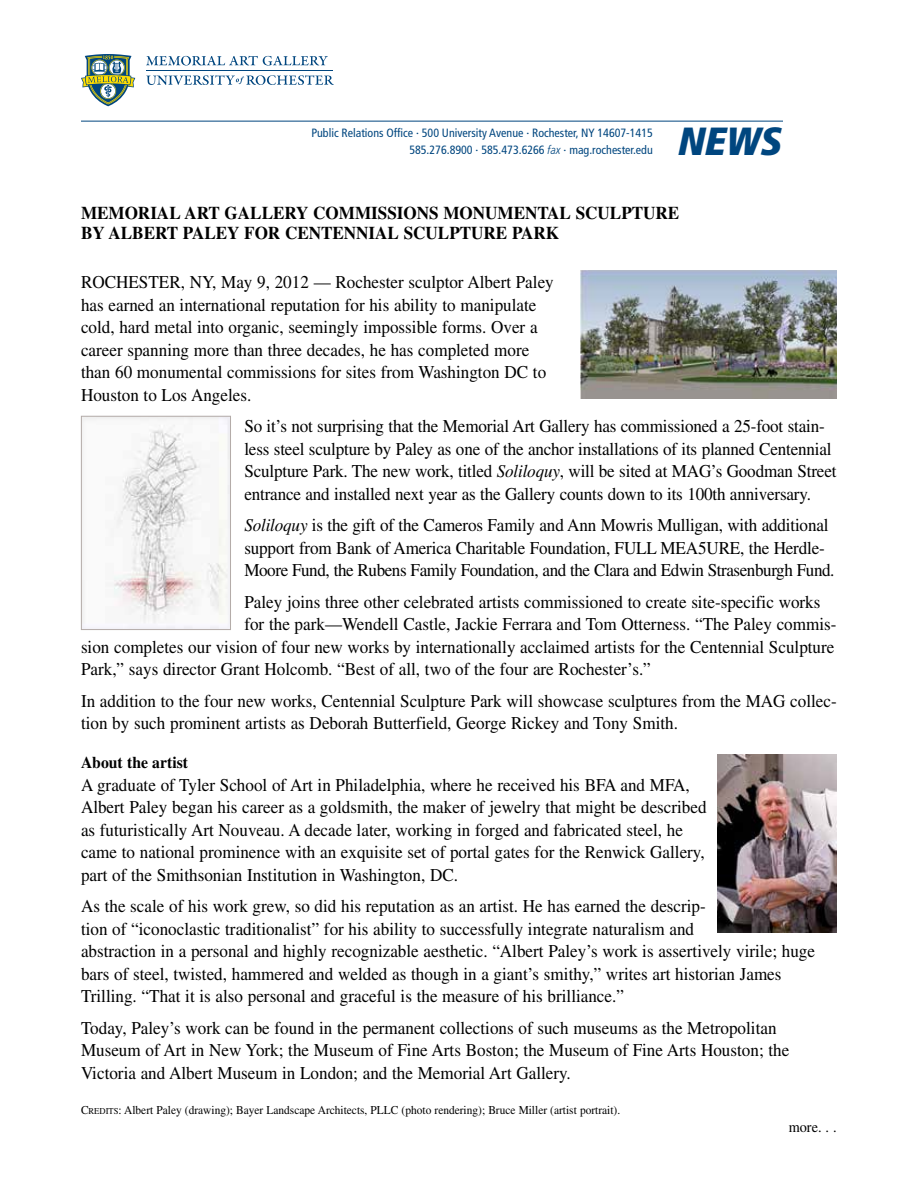
<style>
.page{position:relative;width:918px;height:1188px;background:#fff}
.page>*{position:absolute;margin:0;border:0;box-sizing:border-box;transform-origin:0 0}
.t1{font:39.3px "Frutiger LT Pro Extra Blk Cn Ita";color:#00467f}
.second_paragraph{font:18px/22.5px "Times";color:#000;scale:.95 1}
.t2{font:700 18px/19.5px "Times";color:#000;scale:.95 1}
.subhead{font:700 16.5px "Times";color:#000;scale:.95 1}
.checklist_space_abov{font:15px "Times";color:#000;scale:.95 1}
.t3{font:condensed 12px/16.5px "Frutiger LT Pro";color:#00467f;text-align:right}
.checklist_space_abov-2{font:12px "Times";color:#000;scale:.95 1}
.s1{font-weight:300;font-style:italic}
.s2{font-style:italic}
.s3{font-style:inherit}
.s4{font-size:9px}
</style>
<div class="page">
<svg style="left:81px;top:54px;width:54px;height:52px"></svg>
<hr style="left:147px;top:70px;width:186px;height:1px;background:#00467f">
<svg style="left:146px;top:56px;width:182px;height:10px"></svg>
<svg style="left:146px;top:75px;width:188px;height:10px"></svg>
<hr style="left:81px;top:121px;width:702px;height:1px;background:#00467f">
<img style="left:718px;top:754px;width:119px;height:178px">
<img style="left:581px;top:270px;width:256px;height:129px">
<img style="left:83px;top:418px;width:146px;height:210px">
<div style="left:81px;top:416px;width:150px;height:214px;border:1px solid #b3aba8"></div>
<p class="t3" style="left:311px;top:125px;width:343px">Public Relations Office · 500 University Avenue · Rochester, NY 14607-1415<br>585.276.8900 · 585.473.6266 <span class="s1">fax</span> · mag.rochester.edu</p>
<h1 class="t1" style="left:679px;top:117px;width:105px">NEWS</h1>
<p class="t2" style="left:81px;top:203px;width:631px">MEMORIAL ART GALLERY COMMISSIONS MONUMENTAL SCULPTURE<br>BY ALBERT PALEY FOR CENTENNIAL SCULPTURE PARK</p>
<p class="second_paragraph" style="left:81px;top:271px;width:499px">ROCHESTER, NY, May 9, 2012 — Rochester sculptor Albert Paley has earned an international reputation for his ability to manipulate cold, hard metal into organic, seemingly impossible forms. Over a career spanning more than three decades, he has completed more than 60 monumental commissions for sites from Washington DC to Houston to Los Angeles.</p>
<p class="second_paragraph" style="left:244px;top:415px;width:625px">So it’s not surprising that the Memorial Art Gallery has commissioned a 25-foot stain&shy;less steel sculpture by Paley as one of the anchor installations of its planned Centennial Sculpture Park. The new work, titled <span class="s2">Soliloquy</span>, will be sited at MAG’s Goodman Street entrance and installed next year as the Gallery counts down to its 100th anniversary.</p>
<p class="second_paragraph" style="left:244px;top:514px;width:623px"><span class="s2">Soliloquy</span> is the gift of the Cameros Family and Ann Mowris Mulligan, with additional support from Bank of America Charitable Foundation, FULL MEA5URE, the Herdle-<br>Moore Fund, the Rubens Family Foundation, and the Clara and Edwin Strasenburgh Fund.</p>
<p class="second_paragraph" style="left:244px;top:590px;width:608px">Paley joins three other celebrated artists commissioned to create site-specific works</p>
<p class="second_paragraph" style="left:244px;top:613px;width:625px">for the park—Wendell Castle, Jackie Ferrara and Tom Otterness. “The Paley commis-</p>
<p class="second_paragraph" style="left:81px;top:635px;width:795px">sion completes our vision of four new works by internationally acclaimed artists for the Centennial Sculpture</p>
<p class="second_paragraph" style="left:81px;top:658px;width:601px">Park,” says director Grant Holcomb. “Best of all, two of the four are Rochester’s.”</p>
<p class="second_paragraph" style="left:81px;top:689px;width:797px">In addition to the four new works, Centennial Sculpture Park will showcase sculptures from the MAG collec&shy;tion by such prominent artists as Deborah Butterfield, George Rickey and Tony Smith.</p>
<p class="subhead" style="left:81px;top:753px;width:114px">About the artist</p>
<p class="second_paragraph" style="left:81px;top:773px;width:660px">A graduate of Tyler School of Art in Philadelphia, where he received his BFA and MFA, Albert Paley began his career as a goldsmith, the maker of jewelry that might be described as futuristically Art Nouveau. A decade later, working in forged and fabricated steel, he came to national prominence with an exquisite set of portal gates for the Renwick Gallery, part of the Smithsonian Institution in Washington, DC.</p>
<p class="second_paragraph" style="left:81px;top:895px;width:774px">As the scale of his work grew, so did his reputation as an artist. He has earned the descrip-<br>tion of “iconoclastic traditionalist” for his ability to successfully integrate naturalism and<br>abstraction in a personal and highly recognizable aesthetic. “Albert Paley’s work is assertively virile; huge bars of steel, twisted, hammered and welded as though in a giant’s smithy,” writes art historian James Trilling. “That it is also personal and graceful is the measure of his brilliance.”</p>
<p class="second_paragraph" style="left:81px;top:1016px;width:747px">Today, Paley’s work can be found in the permanent collections of such museums as the Metropolitan<br>Museum of Art in New York; the Museum of Fine Arts Boston; the Museum of Fine Arts Houston; the<br>Victoria and Albert Museum in London; and the Memorial Art Gallery.</p>
<p class="checklist_space_abov-2" style="left:81px;top:1104px;width:569px"><span class="s3">C</span><span class="s4">REDITS</span>: Albert Paley (drawing); Bayer Landscape Architects, PLLC (photo rendering); Bruce Miller (artist portrait).</p>
<p class="checklist_space_abov" style="left:789px;top:1119px;width:52px">more. . .</p>
</div>
